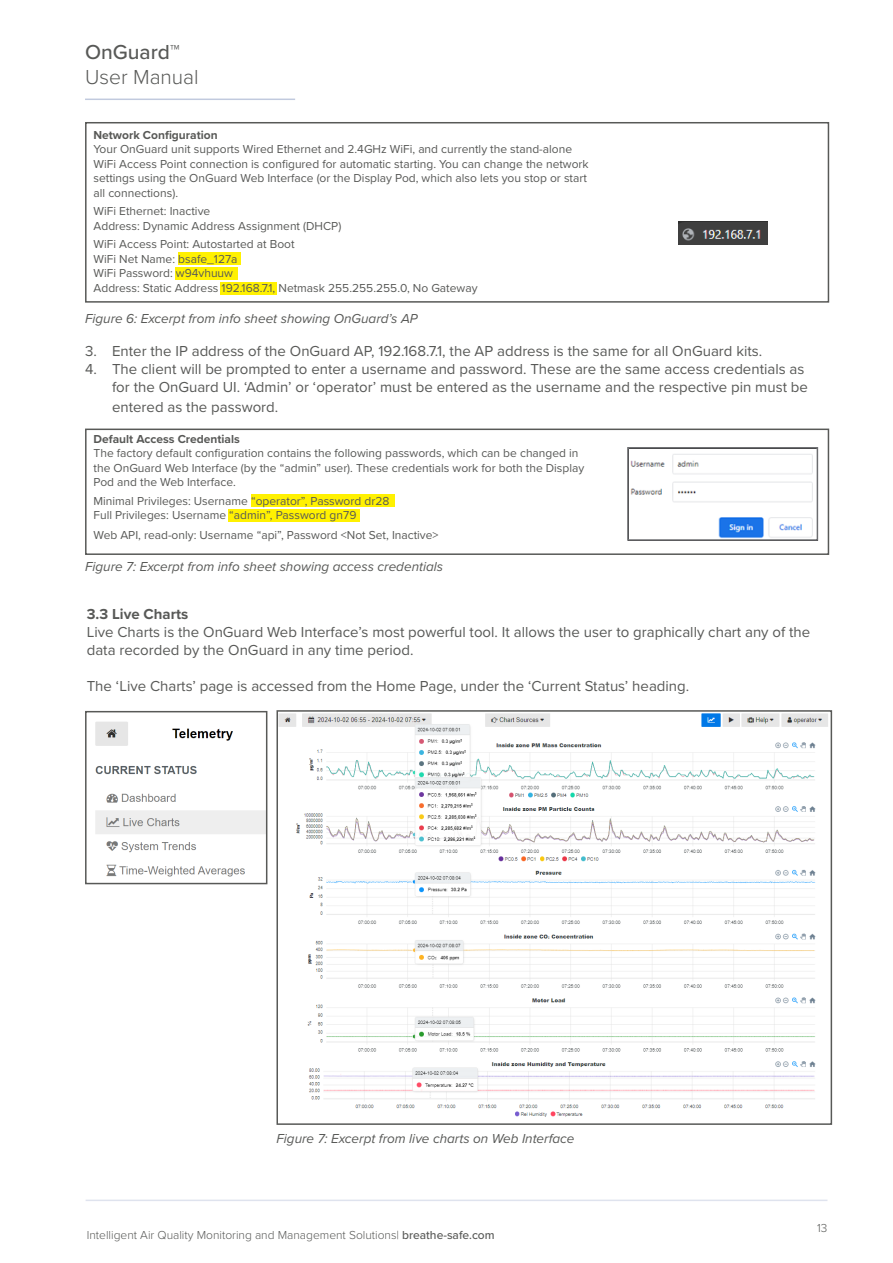
<style>
.page{position:relative;width:893px;height:1263px;background:#fff}
.page>*{position:absolute;margin:0;border:0;box-sizing:border-box;transform-origin:0 0}
.t1{font:300 21px "Proxima Nova";color:#585957}
.t2{font:500 21px "Proxima Nova";color:#585957}
.t3{font:15px/18px "Proxima Nova";color:#585957;text-align:right}
.Sub-heading{font:700 15px "Proxima Nova";color:#585957}
.Image_Caption{font:italic 13.5px "Proxima Nova";color:#585957}
.t4{font:12px "Proxima Nova";color:#585957}
.t5{font:300 12px "Proxima Nova";color:#585957}
.t6{font:700 12px "Proxima Nova";color:#585957}
.s1{font-weight:500}
</style>
<div class="page">
<hr style="left:86px;top:1199px;width:741px;height:2px;background:#dfe3ee">
<hr style="left:85px;top:99px;width:210px;height:1px;background:#c1cade">
<div style="left:228px;top:509px;width:132px;height:12px;background:#fff101"></div>
<div style="left:251px;top:494px;width:143px;height:13px;background:#fff101"></div>
<div style="left:179px;top:252px;width:62px;height:13px;background:#fff101"></div>
<div style="left:175px;top:267px;width:62px;height:13px;background:#fff101"></div>
<div style="left:220px;top:282px;width:57px;height:13px;background:#fff101"></div>
<img style="left:679px;top:222px;width:88px;height:22px">
<img style="left:630px;top:454px;width:183px;height:84px">
<div style="left:627px;top:447px;width:191px;height:94px;border:2px solid #6c6d70"></div>
<div style="left:85px;top:122px;width:744px;height:181px;border:2px solid #585957"></div>
<div style="left:85px;top:429px;width:744px;height:126px;border:2px solid #585957"></div>
<img style="left:95px;top:722px;width:169px;height:155px">
<div style="left:85px;top:711px;width:182px;height:173px;border:2px solid #585957"></div>
<img style="left:279px;top:713px;width:549px;height:404px">
<div style="left:276px;top:710px;width:556px;height:415px;border:2px solid #585957"></div>
<h1 class="t2" style="left:85px;top:36px;width:96px">OnGuard™</h1>
<h1 class="t1" style="left:85px;top:62px;width:115px">User Manual</h1>
<p class="t6" style="left:94px;top:126px;width:126px">Network Configuration</p>
<p class="t4" style="left:94px;top:141px;width:480px">Your OnGuard unit supports Wired Ethernet and 2.4GHz WiFi, and currently the stand-alone</p>
<p class="t4" style="left:94px;top:155px;width:497px">WiFi Access Point connection is configured for automatic starting. You can change the network</p>
<p class="t4" style="left:94px;top:169px;width:495px">settings using the OnGuard Web Interface (or the Display Pod, which also lets you stop or start</p>
<p class="t4" style="left:94px;top:184px;width:86px">all connections).</p>
<p class="t4" style="left:94px;top:202px;width:118px">WiFi Ethernet: Inactive</p>
<p class="t4" style="left:94px;top:217px;width:249px">Address: Dynamic Address Assignment (DHCP)</p>
<p class="t4" style="left:94px;top:235px;width:203px">WiFi Access Point: Autostarted at Boot</p>
<p class="t4" style="left:94px;top:250px;width:146px">WiFi Net Name: bsafe_127a</p>
<p class="t4" style="left:94px;top:264px;width:141px">WiFi Password: w94vhuuw</p>
<p class="t4" style="left:94px;top:279px;width:385px">Address: Static Address 192.168.7.1, Netmask 255.255.255.0, No Gateway</p>
<p class="Image_Caption" style="left:85px;top:308px;width:334px">Figure 6: Excerpt from info sheet showing OnGuard’s AP</p>
<p class="t3" style="left:85px;top:342px;width:679px">3. Enter the IP address of the OnGuard AP, 192.168.7.1, the AP address is the same for all OnGuard kits.</p>
<p class="t3" style="left:85px;top:360px;width:724px">4. The client will be prompted to enter a username and password. These are the same access credentials as for the OnGuard UI. ‘Admin’ or ‘operator’ must be entered as the username and the respective pin must be</p>
<p class="t3" style="left:112px;top:398px;width:168px">entered as the password.</p>
<p class="t6" style="left:94px;top:430px;width:148px">Default Access Credentials</p>
<p class="t4" style="left:94px;top:444px;width:486px">The factory default configuration contains the following passwords, which can be changed in</p>
<p class="t4" style="left:94px;top:459px;width:492px">the OnGuard Web Interface (by the “admin” user). These credentials work for both the Display</p>
<p class="t4" style="left:94px;top:473px;width:144px">Pod and the Web Interface.</p>
<p class="t4" style="left:94px;top:492px;width:297px">Minimal Privileges: Username “operator”, Password dr28</p>
<p class="t4" style="left:94px;top:506px;width:264px">Full Privileges: Username “admin”, Password gn79</p>
<p class="t4" style="left:94px;top:526px;width:347px">Web API, read-only: Username “api”, Password &lt;Not Set, Inactive&gt;</p>
<p class="Image_Caption" style="left:85px;top:556px;width:360px">Figure 7: Excerpt from info sheet showing access credentials</p>
<p class="Sub-heading" style="left:87px;top:603px;width:103px">3.3 Live Charts</p>
<p class="t3" style="left:87px;top:622px;width:725px;text-align:left">Live Charts is the OnGuard Web Interface’s most powerful tool. It allows the user to graphically chart any of the data recorded by the OnGuard in any time period.</p>
<p class="t3" style="left:87px;top:676px;width:604px">The ‘Live Charts’ page is accessed from the Home Page, under the ‘Current Status’ heading.</p>
<p class="Image_Caption" style="left:276px;top:1129px;width:300px">Figure 7: Excerpt from live charts on Web Interface</p>
<p class="t5" style="left:87px;top:1226px;width:409px">Intelligent Air Quality Monitoring and Management Solutions| <span class="s1">breathe-safe.com</span></p>
<p class="t5" style="left:817px;top:1219px;width:12px">13</p>
</div>
